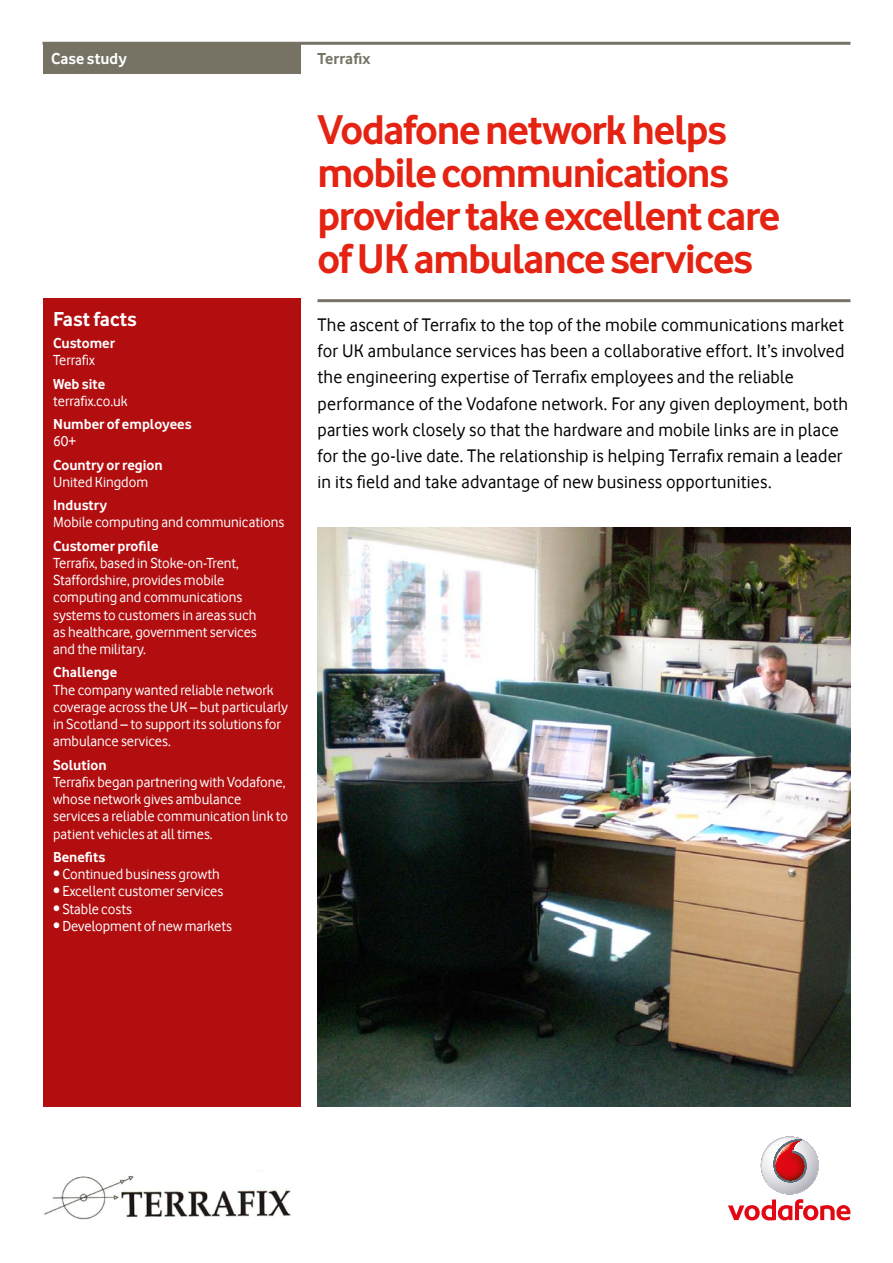
<style>
.page{position:relative;width:893px;height:1263px;background:#fff}
.page>*{position:absolute;margin:0;border:0;box-sizing:border-box;transform-origin:0 0}
.t1{font:700 43.2px/43.2px "Vodafone Rg";letter-spacing:-.03em;color:#e42313}
.t2{font:700 21px "Vodafone Rg";color:#fff}
.t3{font:18.75px/26.2px "Vodafone Rg";letter-spacing:.01em;color:#000}
.t4{font:700 16.5px "Vodafone Rg";letter-spacing:.005em;color:#fff}
.t5{font:700 16.5px "Vodafone Rg";letter-spacing:.005em;color:#767264}
.t6{font:15px/17.2px "Vodafone Rg";color:#fff}
.t7{font:700 15px "Vodafone Rg";color:#fff}
</style>
<div class="page">
<img style="left:317px;top:527px;width:533px;height:579px">
<div style="left:43px;top:43px;width:257px;height:31px;background:#767264"></div>
<hr style="left:43px;top:42px;width:807px;height:3px;background:#767264">
<hr style="left:317px;top:299px;width:533px;height:3px;background:#767264">
<img style="left:44px;top:1176px;width:247px;height:44px">
<svg style="left:762px;top:1137px;width:56px;height:57px"></svg>
<svg style="left:774px;top:1139px;width:32px;height:44px"></svg>
<svg style="left:728px;top:1199px;width:122px;height:21px"></svg>
<div style="left:43px;top:298px;width:257px;height:808px;background:#b20e10"></div>
<p class="t4" style="left:51px;top:49px;width:77px">Case study</p>
<p class="t5" style="left:317px;top:49px;width:55px">Terrafix</p>
<h2 class="t2" style="left:53px;top:307px;width:85px">Fast facts</h2>
<p class="t7" style="left:53px;top:334px;width:63px">Customer</p>
<p class="t6" style="left:53px;top:352px;width:43px">Terrafix</p>
<p class="t7" style="left:53px;top:375px;width:54px">Web site</p>
<p class="t6" style="left:53px;top:392px;width:76px">terrafix.co.uk</p>
<p class="t7" style="left:53px;top:415px;width:140px">Number of employees</p>
<p class="t6" style="left:53px;top:433px;width:25px">60+</p>
<p class="t7" style="left:53px;top:456px;width:111px">Country or region</p>
<p class="t6" style="left:53px;top:473px;width:97px">United Kingdom</p>
<p class="t7" style="left:53px;top:496px;width:55px">Industry</p>
<p class="t6" style="left:53px;top:514px;width:233px">Mobile computing and communications</p>
<p class="t7" style="left:53px;top:537px;width:107px">Customer profile</p>
<p class="t6" style="left:53px;top:554px;width:205px">Terrafix, based in Stoke-on-Trent,<br>Staffordshire, provides mobile computing and communications systems to customers in areas such as healthcare, government services and the military.</p>
<p class="t7" style="left:53px;top:664px;width:66px">Challenge</p>
<p class="t6" style="left:53px;top:681px;width:236px">The company wanted reliable network coverage across the UK – but particularly in Scotland – to support its solutions for ambulance services.</p>
<p class="t7" style="left:53px;top:756px;width:55px">Solution</p>
<p class="t6" style="left:53px;top:773px;width:236px">Terrafix began partnering with Vodafone, whose network gives ambulance services a reliable communication link to patient vehicles at all times.</p>
<p class="t7" style="left:53px;top:848px;width:54px">Benefits</p>
<p class="t6" style="left:53px;top:865px;width:168px">• Continued business growth</p>
<p class="t6" style="left:53px;top:883px;width:172px">• Excellent customer services</p>
<p class="t6" style="left:53px;top:900px;width:80px">• Stable costs</p>
<p class="t6" style="left:53px;top:917px;width:180px">• Development of new markets</p>
<h1 class="t1" style="left:317px;top:107px;width:464px">Vodafone network helps mobile communications provider take excellent care of UK ambulance services</h1>
<p class="t3" style="left:317px;top:311px;width:532px">The ascent of Terrafix to the top of the mobile communications market for UK ambulance services has been a collaborative effort. It’s involved the engineering expertise of Terrafix employees and the reliable performance of the Vodafone network. For any given deployment, both parties work closely so that the hardware and mobile links are in place for the go-live date. The relationship is helping Terrafix remain a leader in its field and take advantage of new business opportunities.</p>
</div>
